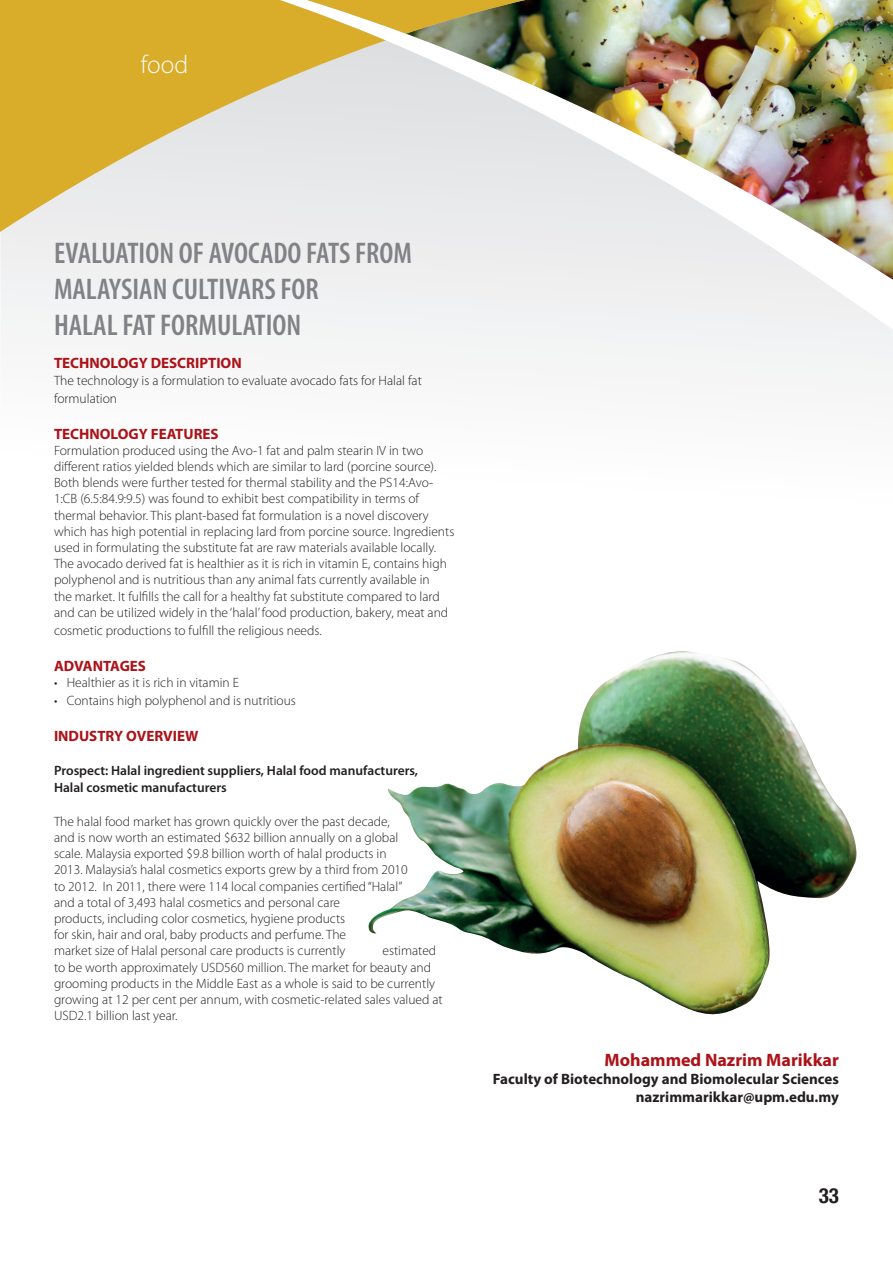
<style>
.page{position:relative;width:893px;height:1263px;background:#fff}
.page>*{position:absolute;margin:0;border:0;box-sizing:border-box;transform-origin:0 0}
.t1{font:600 condensed 30px/36px "Myriad Pro";color:#808285}
.t2{font:300 25.5px "Myriad Pro";color:#fff}
.t3{font:700 condensed 21px "Helvetica Neue";color:#231f20}
.t4{font:700 18px "Myriad Pro";color:#ac1218}
.t5{font:700 15px/18px "Myriad Pro";color:#231f20;text-align:right}
.t6{font:700 15px "Myriad Pro";color:#ac1218}
.t7{font:300 13.5px/16.2px "Myriad Pro";color:#231f20}
.t8{font:600 13.5px/16.2px "Myriad Pro";color:#231f20}
</style>
<div class="page">
<div style="left:0;top:232px;width:893px;height:150px;background:#f2f3f4"></div>
<div style="left:210px;top:232px;width:196px;height:60px;background:#eeeeef"></div>
<img style="left:406px;top:0;width:487px;height:292px">
<svg style="left:0;top:0;width:701px;height:232px;background:#d5c799"></svg>
<img style="left:368px;top:651px;width:489px;height:364px">
<h2 class="t2" style="left:141px;top:49px;width:49px">food</h2>
<h1 class="t1" style="left:54px;top:236px;width:360px">EVALUATION OF AVOCADO FATS FROM<br>MALAYSIAN CULTIVARS FOR<br>HALAL FAT FORMULATION</h1>
<p class="t6" style="left:54px;top:354px;width:189px">TECHNOLOGY DESCRIPTION</p>
<p class="t7" style="left:54px;top:371px;width:369px;line-height:18px">The technology is a formulation to evaluate avocado fats for Halal fat formulation</p>
<p class="t6" style="left:54px;top:424px;width:166px">TECHNOLOGY FEATURES</p>
<p class="t7" style="left:54px;top:442px;width:402px">Formulation produced using the Avo-1 fat and palm stearin IV in two different ratios yielded blends which are similar to lard (porcine source).<br>Both blends were further tested for thermal stability and the PS14:Avo-1:CB (6.5:84.9:9.5) was found to exhibit best compatibility in terms of thermal behavior. This plant-based fat formulation is a novel discovery which has high potential in replacing lard from porcine source. Ingredients used in formulating the substitute fat are raw materials available locally.<br>The avocado derived fat is healthier as it is rich in vitamin E, contains high polyphenol and is nutritious than any animal fats currently available in<br>the market. It fulfills the call for a healthy fat substitute compared to lard and can be utilized widely in the ‘halal’ food production, bakery, meat and</p>
<p class="t7" style="left:54px;top:622px;width:269px">cosmetic productions to fulfill the religious needs.</p>
<p class="t6" style="left:54px;top:656px;width:94px">ADVANTAGES</p>
<p class="t7" style="left:54px;top:674px;width:187px">• Healthier as it is rich in vitamin E</p>
<p class="t7" style="left:54px;top:692px;width:243px">• Contains high polyphenol and is nutritious</p>
<p class="t6" style="left:54px;top:726px;width:146px">INDUSTRY OVERVIEW</p>
<p class="t8" style="left:54px;top:762px;width:366px">Prospect: Halal ingredient suppliers, Halal food manufacturers,<br>Halal cosmetic manufacturers</p>
<p class="t7" style="left:54px;top:813px;width:355px">The halal food market has grown quickly over the past decade, and is now worth an estimated $632 billion annually on a global scale. Malaysia exported $9.8 billion worth of halal products in 2013. Malaysia’s halal cosmetics exports grew by a third from 2010 to 2012. In 2011, there were 114 local companies certified “Halal” and a total of 3,493 halal cosmetics and personal care<br>products, including color cosmetics, hygiene products<br>for skin, hair and oral, baby products and perfume. The<br>market size of Halal personal care products is currently</p>
<p class="t7" style="left:54px;top:942px;width:390px;text-indent:328px">estimated to be worth approximately USD560 million. The market for beauty and grooming products in the Middle East as a whole is said to be currently growing at 12 per cent per annum, with cosmetic-related sales valued at USD2.1 billion last year.</p>
<h3 class="t4" style="left:604px;top:1048px;width:236px">Mohammed Nazrim Marikkar</h3>
<p class="t5" style="left:493px;top:1069px;width:347px">Faculty of Biotechnology and Biomolecular Sciences nazrimmarikkar@upm.edu.my</p>
<h3 class="t3" style="left:819px;top:1177px;width:22px">33</h3>
</div>
